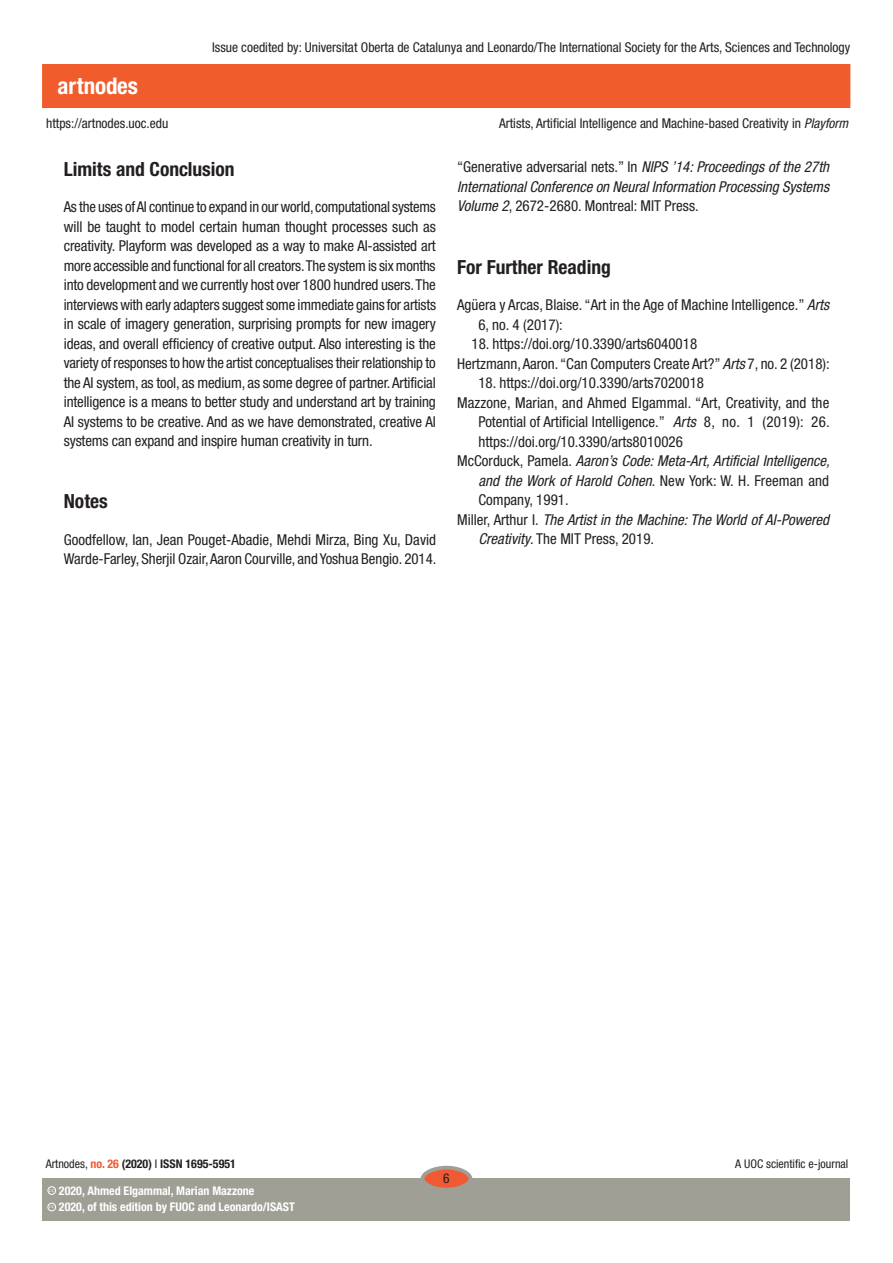
<style>
.page{position:relative;width:893px;height:1263px;background:#fff}
.page>*{position:absolute;margin:0;border:0;box-sizing:border-box;transform-origin:0 0}
.t1{font:700 condensed 22.95px "Helvetica Neue LT Std";color:#fff}
.t2{font:700 condensed 19.5px "Helvetica Neue LT Std";color:#231f20}
.t3{font:condensed 15px/19.5px "Helvetica Neue LT Std";color:#231f20}
.t4{font:italic condensed 15px/19.5px "Helvetica Neue LT Std";color:#231f20;text-align:justify}
.t5{font:condensed 13.5px "Helvetica Neue LT Std";color:#231f20}
.t6{font:700 condensed 12px "Helvetica Neue LT Std";color:#fff}
.t7{font:700 condensed 12px "Helvetica Neue LT Std";color:#231f20}
.t8{font:condensed 12px "Helvetica Neue LT Std";color:#231f20}
.t9{font:600 3.9px "Adobe Caslon Pro";color:#fff}
.s1{font-style:italic}
.s2{font-style:normal}
.s3{font-weight:400}
.s4{color:#f05933}
</style>
<div class="page">
<div style="left:43px;top:65px;width:807px;height:42px;background:#f15c2c"></div>
<div style="left:43px;top:1178px;width:807px;height:42px;background:#9f9f95"></div>
<div style="left:422px;top:1168px;width:48px;height:21px;background:#f05933;border-radius:50%"></div>
<div style="left:421px;top:1166px;width:51px;height:25px;border:4px solid #9f9f95;border-radius:50%"></div>
<div style="left:48px;top:1203px;width:8px;height:8px;border:1px solid #fff;border-radius:50%"></div>
<div style="left:48px;top:1186px;width:8px;height:8px;border:1px solid #fff;border-radius:50%"></div>
<h1 class="t1" style="left:58px;top:72px;width:82px">artnodes</h1>
<p class="t5" style="left:46px;top:115px;width:124px">https://artnodes.uoc.edu</p>
<p class="t5" style="left:212px;top:40px;width:640px">Issue coedited by: Universitat Oberta de Catalunya and Leonardo/The International Society for the Arts, Sciences and Technology</p>
<p class="t5" style="left:499px;top:115px;width:351px">Artists, Artificial Intelligence and Machine-based Creativity in <span class="s1">Playform</span></p>
<h2 class="t2" style="left:64px;top:157px;width:172px">Limits and Conclusion</h2>
<p class="t3" style="left:64px;top:197px;width:374px;text-align:justify">As the uses of AI continue to expand in our world, computational systems will be taught to model certain human thought processes such as creativity. Playform was developed as a way to make AI-assisted art more accessible and functional for all creators. The system is six months into development and we currently host over 1800 hundred users. The interviews with early adapters suggest some immediate gains for artists in scale of imagery generation, surprising prompts for new imagery ideas, and overall efficiency of creative output. Also interesting is the variety of responses to how the artist conceptualises their relationship to the AI system, as tool, as medium, as some degree of partner. Artificial intelligence is a means to better study and understand art by training AI systems to be creative. And as we have demonstrated, creative AI systems can expand and inspire human creativity in turn.</p>
<h2 class="t2" style="left:64px;top:490px;width:46px">Notes</h2>
<p class="t3" style="left:64px;top:530px;width:374px">Goodfellow, Ian, Jean Pouget-Abadie, Mehdi Mirza, Bing Xu, David<br>Warde-Farley, Sherjil Ozair, Aaron Courville, and Yoshua Bengio. 2014.</p>
<p class="t4" style="left:457px;top:158px;width:374px"><span class="s2">“Generative adversarial nets.” In</span> NIPS ’14: Proceedings of the 27th International Conference on Neural Information Processing Systems Volume 2<span class="s2">, 2672-2680. Montreal: MIT Press.</span></p>
<h2 class="t2" style="left:457px;top:255px;width:155px">For Further Reading</h2>
<p class="t3" style="left:478px;top:295px;width:352px;text-indent:-21px">Agüera y Arcas, Blaise. “Art in the Age of Machine Intelligence.” <span class="s1">Arts<br></span>6, no. 4 (2017):</p>
<p class="t3" style="left:457px;top:334px;width:374px;text-indent:14px">18. https://doi.org/10.3390/arts6040018<br>Hertzmann, Aaron. “Can Computers Create Art?” <span class="s1">Arts</span> 7, no. 2 (2018):</p>
<p class="t3" style="left:478px;top:373px;width:227px">18. https://doi.org/10.3390/arts7020018</p>
<p class="t3" style="left:457px;top:392px;width:374px">Mazzone, Marian, and Ahmed Elgammal. “Art, Creativity, and the</p>
<p class="t3" style="left:478px;top:412px;width:353px">Potential of Artificial Intelligence.” <span class="s1">Arts</span> 8, no. 1 (2019): 26.</p>
<p class="t3" style="left:478px;top:431px;width:206px">https://doi.org/10.3390/arts8010026</p>
<p class="t4" style="left:457px;top:451px;width:374px"><span class="s2">McCorduck, Pamela.</span> Aaron’s Code: Meta-Art, Artificial Intelligence,</p>
<p class="t4" style="left:478px;top:471px;width:352px">and the Work of Harold Cohen<span class="s2">. New York: W. H. Freeman and</span></p>
<p class="t3" style="left:478px;top:490px;width:92px">Company, 1991.</p>
<p class="t4" style="left:457px;top:510px;width:374px"><span class="s2">Miller, Arthur I.</span> The Artist in the Machine: The World of AI-Powered</p>
<p class="t3" style="left:478px;top:529px;width:177px"><span class="s1">Creativity</span>. The MIT Press, 2019.</p>
<p class="t7" style="left:46px;top:1157px;width:192px"><span class="s3">Artnodes,</span> <span class="s4">no. 26</span> (2020) <span class="s3">I</span> ISSN 1695-5951</p>
<p class="t9" style="left:49px;top:1205px;width:7px">CC</p>
<p class="t6" style="left:59px;top:1200px;width:237px">2020, of this edition by FUOC and Leonardo/ISAST</p>
<p class="t6" style="left:59px;top:1183px;width:197px">2020, Ahmed Elgammal, Marian Mazzone</p>
<p class="t9" style="left:49px;top:1188px;width:7px">CC</p>
<p class="t5" style="left:443px;top:1171px;width:8px">6</p>
<p class="t8" style="left:735px;top:1157px;width:115px">A UOC scientific e-journal</p>
</div>
